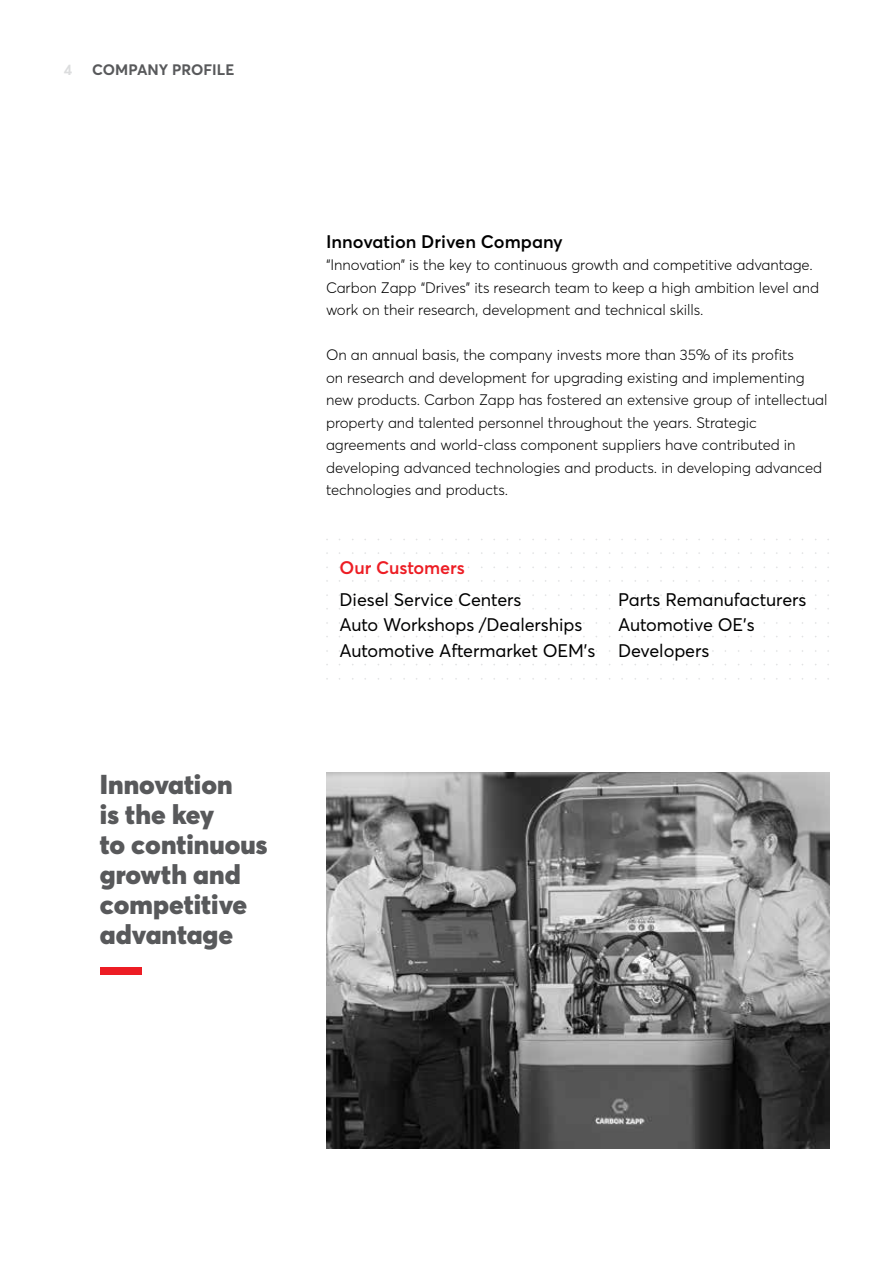
<style>
.page{position:relative;width:893px;height:1263px;background:#fff}
.page>*{position:absolute;margin:0;border:0;box-sizing:border-box;transform-origin:0 0}
.t1{font:900 27px/30px "Averta";color:#58595b}
.t2{font:18px/25.5px "Averta";letter-spacing:-.005em;color:#000}
.t3{font:600 18px "Averta";color:#000}
.t4{font:600 18px "Averta";letter-spacing:-.005em;color:#ed1d24}
.t5{font:300 15px/22.5px "Averta";letter-spacing:-.005em;color:#000}
.t6{font:700 15px "Averta";color:#58595b}
.t7{font:700 15px "Averta";color:#dcddde}
</style>
<div class="page">
<div style="left:100px;top:967px;width:41px;height:8px;background:#ed1d24"></div>
<img style="left:326px;top:772px;width:503px;height:376px">
<p class="t7" style="left:64px;top:61px;width:10px">4</p>
<p class="t6" style="left:92px;top:61px;width:144px">COMPANY PROFILE</p>
<h1 class="t1" style="left:100px;top:768px;width:169px">Innovation<br>is the key<br>to continuous growth and competitive advantage</h1>
<p class="t3" style="left:326px;top:230px;width:238px">Innovation Driven Company</p>
<p class="t5" style="left:326px;top:254px;width:495px">“Innovation” is the key to continuous growth and competitive advantage.<br>Carbon Zapp “Drives” its research team to keep a high ambition level and work on their research, development and technical skills.</p>
<p class="t5" style="left:326px;top:344px;width:503px">On an annual basis, the company invests more than 35% of its profits<br>on research and development for upgrading existing and implementing new products. Carbon Zapp has fostered an extensive group of intellectual property and talented personnel throughout the years. Strategic agreements and world-class component suppliers have contributed in developing advanced technologies and products. in developing advanced technologies and products.</p>
<p class="t4" style="left:340px;top:557px;width:127px">Our Customers</p>
<p class="t2" style="left:340px;top:587px;width:257px">Diesel Service Centers<br>Auto Workshops /Dealerships<br>Automotive Aftermarket OEM’s</p>
<p class="t2" style="left:618px;top:587px;width:190px">Parts Remanufacturers<br>Automotive OE’s<br>Developers</p>
</div>
